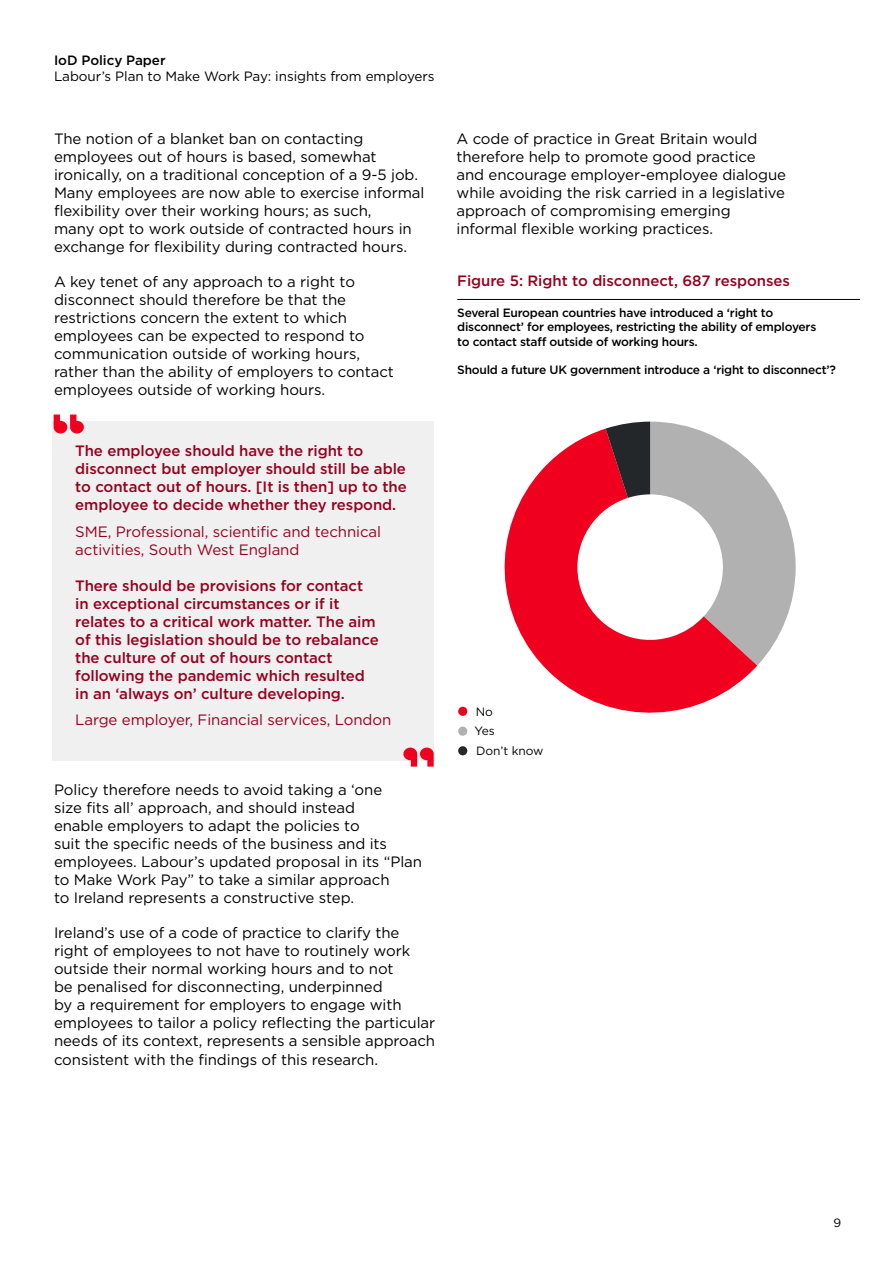
<style>
.page{position:relative;width:893px;height:1263px;background:#fff}
.page>*{position:absolute;margin:0;border:0;box-sizing:border-box;transform-origin:0 0}
.Main_body_copy{font:15px/18px "Gotham";letter-spacing:-.005em;color:#000}
.Quotes{font:500 15px/18px "Gotham";letter-spacing:-.005em;color:#96001e}
.Quotes-2{font:15px/18px "Gotham";letter-spacing:-.005em;color:#96001e}
.Main_body_copy-2{font:500 15px "Gotham";letter-spacing:-.005em;color:#96001e}
.t1{font:13.5px "Gotham";letter-spacing:-.005em;color:#000}
.t2{font:500 13.5px "Gotham";letter-spacing:-.005em;color:#000}
.Main_body_copy-3{font:500 12px/14.4px "Gotham";letter-spacing:-.02em;color:#000}
.Main_body_copy-4{font:12px "Gotham";letter-spacing:-.005em;color:#000}
</style>
<div class="page">
<div style="left:52px;top:421px;width:382px;height:339px;background:#f0f0f0"></div>
<svg style="left:54px;top:414px;width:30px;height:19px"></svg>
<svg style="left:403px;top:748px;width:31px;height:19px"></svg>
<hr style="left:457px;top:299px;width:403px;height:1px;background:#000">
<div style="left:458px;top:707px;width:9px;height:9px;background:#f0001e;border-radius:50%"></div>
<div style="left:458px;top:727px;width:9px;height:9px;background:#b1b1b1;border-radius:50%"></div>
<div style="left:458px;top:746px;width:9px;height:9px;background:#24272a;border-radius:50%"></div>
<svg style="left:504px;top:429px;width:253px;height:284px;fill:#f0001e"></svg>
<svg style="left:606px;top:422px;width:190px;height:244px"></svg>
<p class="t2" style="left:54px;top:51px;width:113px">IoD Policy Paper</p>
<p class="t1" style="left:54px;top:68px;width:382px">Labour’s Plan to Make Work Pay: insights from employers</p>
<p class="Main_body_copy" style="left:54px;top:129px;width:372px">The notion of a blanket ban on contacting employees out of hours is based, somewhat ironically, on a traditional conception of a 9-5 job.<br>Many employees are now able to exercise informal flexibility over their working hours; as such,<br>many opt to work outside of contracted hours in exchange for flexibility during contracted hours.</p>
<p class="Main_body_copy" style="left:54px;top:272px;width:341px">A key tenet of any approach to a right to disconnect should therefore be that the restrictions concern the extent to which employees can be expected to respond to communication outside of working hours, rather than the ability of employers to contact employees outside of working hours.</p>
<p class="Quotes" style="left:75px;top:442px;width:333px">The employee should have the right to disconnect but employer should still be able to contact out of hours. [It is then] up to the employee to decide whether they respond.</p>
<p class="Quotes-2" style="left:75px;top:522px;width:307px">SME, Professional, scientific and technical activities, South West England</p>
<p class="Quotes" style="left:75px;top:576px;width:305px">There should be provisions for contact in exceptional circumstances or if it relates to a critical work matter. The aim of this legislation should be to rebalance the culture of out of hours contact following the pandemic which resulted in an ‘always on’ culture developing.</p>
<p class="Quotes-2" style="left:75px;top:711px;width:318px">Large employer, Financial services, London</p>
<p class="Main_body_copy" style="left:54px;top:781px;width:370px">Policy therefore needs to avoid taking a ‘one<br>size fits all’ approach, and should instead<br>enable employers to adapt the policies to<br>suit the specific needs of the business and its employees. Labour’s updated proposal in its “Plan to Make Work Pay” to take a similar approach<br>to Ireland represents a constructive step.</p>
<p class="Main_body_copy" style="left:54px;top:924px;width:383px">Ireland’s use of a code of practice to clarify the right of employees to not have to routinely work outside their normal working hours and to not<br>be penalised for disconnecting, underpinned<br>by a requirement for employers to engage with employees to tailor a policy reflecting the particular needs of its context, represents a sensible approach consistent with the findings of this research.</p>
<p class="Main_body_copy" style="left:456px;top:129px;width:331px">A code of practice in Great Britain would therefore help to promote good practice and encourage employer-employee dialogue while avoiding the risk carried in a legislative approach of compromising emerging informal flexible working practices.</p>
<p class="Main_body_copy-2" style="left:457px;top:271px;width:334px">Figure 5: Right to disconnect, 687 responses</p>
<p class="Main_body_copy-3" style="left:457px;top:305px;width:361px">Several European countries have introduced a ‘right to disconnect’ for employees, restricting the ability of employers to contact staff outside of working hours.</p>
<p class="Main_body_copy-3" style="left:457px;top:363px;width:380px">Should a future UK government introduce a ‘right to disconnect’?</p>
<p class="Main_body_copy-4" style="left:476px;top:703px;width:19px">No</p>
<p class="Main_body_copy-4" style="left:476px;top:743px;width:69px">Don’t know</p>
<p class="Main_body_copy-4" style="left:475px;top:723px;width:22px">Yes</p>
<p class="Main_body_copy-4" style="left:833px;top:1215px;width:9px">9</p>
</div>
